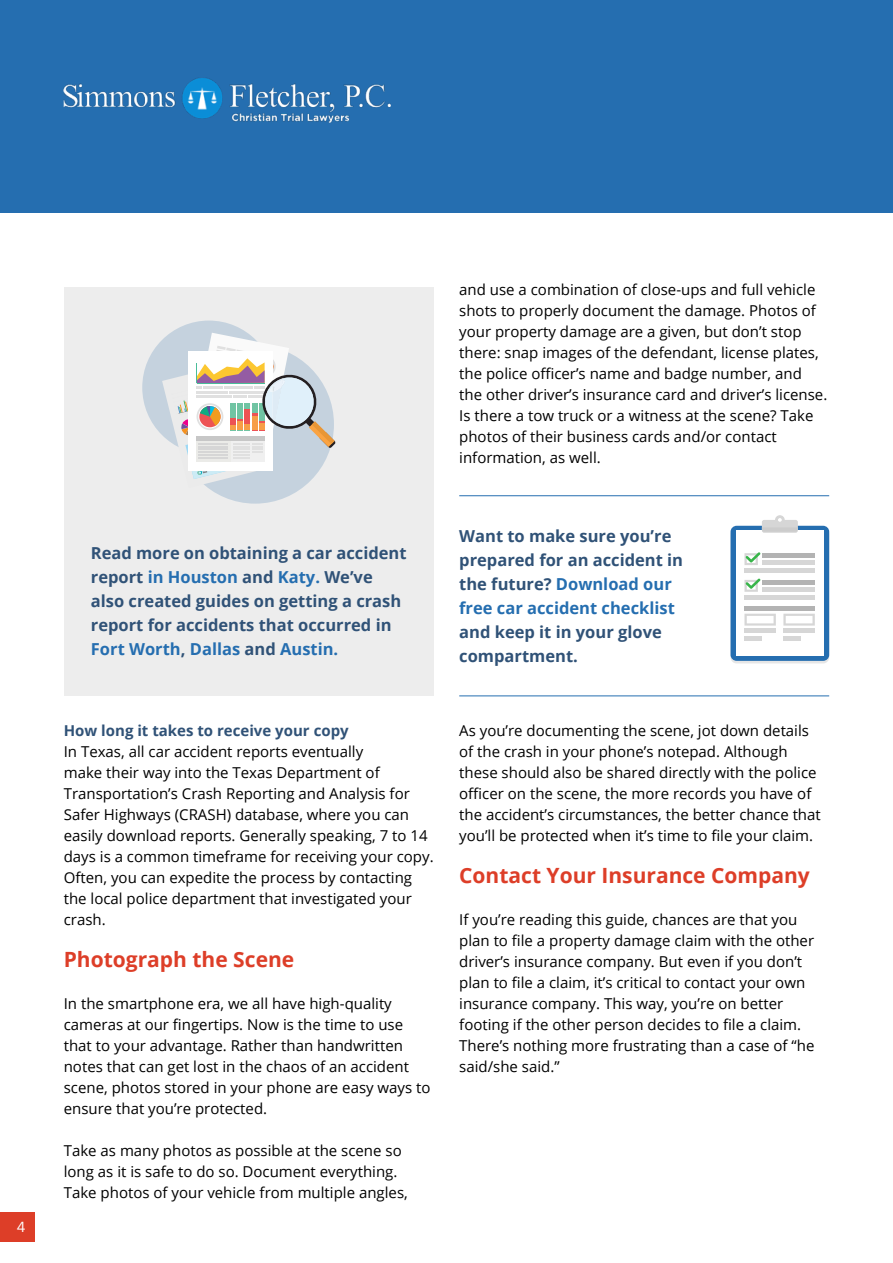
<style>
.page{position:relative;width:893px;height:1263px;background:#fff}
.page>*{position:absolute;margin:0;border:0;box-sizing:border-box;transform-origin:0 0}
.t1{font:700 21px "Open Sans";color:#dd3e28}
.t2{font:700 16.5px/24px "Open Sans";color:#305277}
.t3{font:15px/21px "Open Sans";color:#000}
.t4{font:700 15px "Open Sans";color:#305277}
.t5{font:15px "Franklin Gothic URW Boo";color:#fff}
.s1{color:#256eb0}
</style>
<div class="page">
<div style="left:0;top:0;width:893px;height:213px;background:#256eb0"></div>
<div style="left:64px;top:288px;width:370px;height:408px;background:#ededed"></div>
<img style="left:64px;top:78px;width:327px;height:44px">
<div style="left:0;top:1212px;width:34px;height:30px;background:#dd3e28"></div>
<hr style="left:459px;top:495px;width:370px;height:1px;background:#256eb0">
<hr style="left:459px;top:695px;width:370px;height:1px;background:#256eb0">
<div style="left:176px;top:345px;width:158px;height:159px;background:#c5d2de;border-radius:50%"></div>
<div style="left:142px;top:321px;width:134px;height:133px;background:#c5d2de;border-radius:50%"></div>
<svg style="left:162px;top:333px;width:174px;height:155px"></svg>
<div style="left:730px;top:526px;width:99px;height:135px;background:#256eb0;border-radius:6px"></div>
<div style="left:736px;top:531px;width:87px;height:125px;background:#fff"></div>
<hr style="left:762px;top:553px;width:53px;height:4px;background:#b3b3b3">
<hr style="left:762px;top:561px;width:53px;height:4px;background:#d6d6d6">
<div style="left:744px;top:568px;width:71px;height:5px;background:#d6d6d6"></div>
<svg style="left:762px;top:515px;width:36px;height:18px"></svg>
<hr style="left:762px;top:580px;width:53px;height:4px;background:#b3b3b3">
<hr style="left:762px;top:588px;width:53px;height:4px;background:#d6d6d6">
<hr style="left:744px;top:595px;width:71px;height:4px;background:#d6d6d6">
<hr style="left:744px;top:629px;width:32px;height:4px;background:#d6d6d6">
<hr style="left:744px;top:636px;width:18px;height:4px;background:#d6d6d6">
<hr style="left:784px;top:629px;width:31px;height:4px;background:#d6d6d6">
<hr style="left:784px;top:636px;width:17px;height:4px;background:#d6d6d6">
<hr style="left:744px;top:607px;width:71px;height:4px;background:#b3b3b3">
<svg style="left:744px;top:614px;width:32px;height:12px"></svg>
<svg style="left:783px;top:614px;width:32px;height:12px"></svg>
<svg style="left:744px;top:552px;width:16px;height:13px"></svg>
<svg style="left:744px;top:578px;width:16px;height:14px"></svg>
<p class="t5" style="left:17px;top:1218px;width:10px">4</p>
<p class="t2" style="left:91px;top:540px;width:317px">Read more on obtaining a car accident report <span class="s1">in Houston</span> and <span class="s1">Katy.</span> We’ve also created guides on getting a crash report for accidents that occurred in <span class="s1">Fort Worth</span>, <span class="s1">Dallas</span> and <span class="s1">Austin.</span></p>
<p class="t4" style="left:64px;top:719px;width:286px">How long it takes to receive your copy</p>
<p class="t3" style="left:64px;top:740px;width:371px">In Texas, all car accident reports eventually<br>make their way into the Texas Department of Transportation’s Crash Reporting and Analysis for Safer Highways (CRASH) database, where you can easily download reports. Generally speaking, 7 to 14 days is a common timeframe for receiving your copy.<br>Often, you can expedite the process by contacting the local police department that investigated your crash.</p>
<h1 class="t1" style="left:64px;top:944px;width:232px">Photograph the Scene</h1>
<p class="t3" style="left:64px;top:992px;width:368px">In the smartphone era, we all have high-quality cameras at our fingertips. Now is the time to use that to your advantage. Rather than handwritten notes that can get lost in the chaos of an accident scene, photos stored in your phone are easy ways to ensure that you’re protected.</p>
<p class="t3" style="left:64px;top:1139px;width:346px">Take as many photos as possible at the scene so long as it is safe to do so. Document everything.<br>Take photos of your vehicle from multiple angles,</p>
<p class="t3" style="left:459px;top:278px;width:370px">and use a combination of close-ups and full vehicle shots to properly document the damage. Photos of your property damage are a given, but don’t stop there: snap images of the defendant, license plates, the police officer’s name and badge number, and the other driver’s insurance card and driver’s license.<br>Is there a tow truck or a witness at the scene? Take photos of their business cards and/or contact information, as well.</p>
<p class="t2" style="left:459px;top:523px;width:225px">Want to make sure you’re prepared for an accident in the future? <span class="s1">Download our free car accident checklist</span></p>
<p class="t2" style="left:459px;top:619px;width:204px">and keep it in your glove compartment.</p>
<p class="t3" style="left:459px;top:719px;width:363px">As you’re documenting the scene, jot down details of the crash in your phone’s notepad. Although these should also be shared directly with the police officer on the scene, the more records you have of the accident’s circumstances, the better chance that you’ll be protected when it’s time to file your claim.</p>
<h1 class="t1" style="left:459px;top:860px;width:352px">Contact Your Insurance Company</h1>
<p class="t3" style="left:459px;top:908px;width:357px">If you’re reading this guide, chances are that you plan to file a property damage claim with the other driver’s insurance company. But even if you don’t plan to file a claim, it’s critical to contact your own insurance company. This way, you’re on better footing if the other person decides to file a claim.<br>There’s nothing more frustrating than a case of “he said/she said.”</p>
</div>
